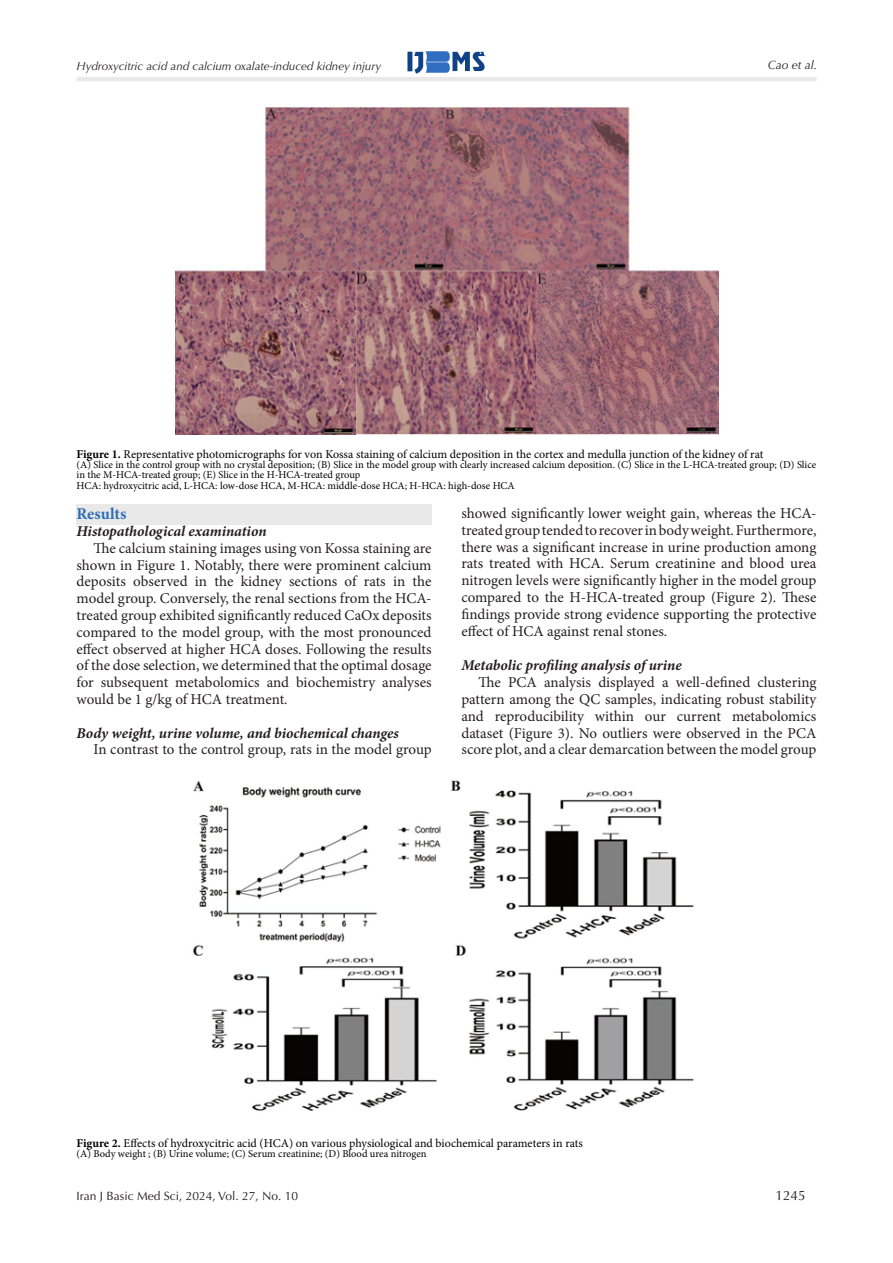
<style>
.page{position:relative;width:893px;height:1263px;background:#fff}
.page>*{position:absolute;margin:0;border:0;box-sizing:border-box;transform-origin:0 0}
.t1{font:700 16.5px "Minion Pro";color:#2d6cb5}
.t2{font:15px/16.8px "Minion Pro";letter-spacing:-.005em;color:#231f20;text-align:justify}
.Heading_1{font:italic 700 15px "Minion Pro";letter-spacing:-.005em;color:#231f20}
.t3{font:13.5px "Optima LT Std";color:#231f20}
.t4{font:12px "Minion Pro";color:#000}
.t5{font:12px "Optima LT Std";color:#231f20}
.t6{font:italic 12px "Optima LT Std";color:#231f20}
.t7{font:italic 11.55px "Optima LT Std";color:#231f20}
.t8{font:10.5px/10.4px "Minion Pro";color:#000}
.s1{font-weight:700}
</style>
<div class="page">
<hr style="left:77px;top:77px;width:739px;height:4px;background:#e9e9e9">
<img style="left:407px;top:51px;width:79px;height:23px">
<div style="left:77px;top:504px;width:355px;height:21px;background:#e9e9e9"></div>
<img style="left:175px;top:107px;width:543px;height:327px">
<img style="left:192px;top:780px;width:502px;height:331px">
<p class="t7" style="left:77px;top:59px;width:306px">Hydroxycitric acid and calcium oxalate-induced kidney injury</p>
<p class="t6" style="left:768px;top:58px;width:51px">Cao et al.</p>
<p class="t4" style="left:77px;top:446px;width:688px"><span class="s1">Figure 1.</span> Representative photomicrographs for von Kossa staining of calcium deposition in the cortex and medulla junction of the kidney of rat</p>
<p class="t8" style="left:77px;top:459px;width:741px">(A) Slice in the control group with no crystal deposition; (B) Slice in the model group with clearly increased calcium deposition. (C) Slice in the L-HCA-treated group; (D) Slice in the M-HCA-treated group; (E) Slice in the H-HCA-treated group</p>
<p class="t8" style="left:77px;top:480px;width:440px">HCA: hydroxycitric acid, L-HCA: low-dose HCA, M-HCA: middle-dose HCA; H-HCA: high-dose HCA</p>
<p class="t1" style="left:77px;top:502px;width:51px">Results</p>
<p class="Heading_1" style="left:77px;top:520px;width:192px">Histopathological examination</p>
<p class="t2" style="left:77px;top:540px;width:357px;text-indent:17px">The calcium staining images using von Kossa staining are shown in Figure 1. Notably, there were prominent calcium deposits observed in the kidney sections of rats in the model group. Conversely, the renal sections from the HCA&shy;treated group exhibited significantly reduced CaOx deposits compared to the model group, with the most pronounced effect observed at higher HCA doses. Following the results of the dose selection, we determined that the optimal dosage for subsequent metabolomics and biochemistry analyses would be 1 g/kg of HCA treatment.</p>
<p class="Heading_1" style="left:77px;top:722px;width:324px">Body weight, urine volume, and biochemical changes</p>
<p class="t2" style="left:94px;top:741px;width:340px">In contrast to the control group, rats in the model group</p>
<p class="t2" style="left:461px;top:505px;width:357px">showed significantly lower weight gain, whereas the HCA&shy;treated group tended to recover in body weight. Furthermore, there was a significant increase in urine production among rats treated with HCA. Serum creatinine and blood urea nitrogen levels were significantly higher in the model group compared to the H-HCA-treated group (Figure 2). These findings provide strong evidence supporting the protective effect of HCA against renal stones.</p>
<p class="Heading_1" style="left:461px;top:655px;width:222px">Metabolic profiling analysis of urine</p>
<p class="t2" style="left:461px;top:674px;width:357px;text-indent:17px">The PCA analysis displayed a well-defined clustering pattern among the QC samples, indicating robust stability and reproducibility within our current metabolomics dataset (Figure 3). No outliers were observed in the PCA score plot, and a clear demarcation between the model group</p>
<p class="t4" style="left:77px;top:1135px;width:508px"><span class="s1">Figure 2.</span> Effects of hydroxycitric acid (HCA) on various physiological and biochemical parameters in rats</p>
<p class="t8" style="left:77px;top:1148px;width:352px">(A) Body weight ; (B) Urine volume; (C) Serum creatinine; (D) Blood urea nitrogen</p>
<p class="t5" style="left:77px;top:1188px;width:223px">Iran J Basic Med Sci, 2024, Vol. 27, No. 10</p>
<p class="t3" style="left:776px;top:1187px;width:32px">1245</p>
</div>
